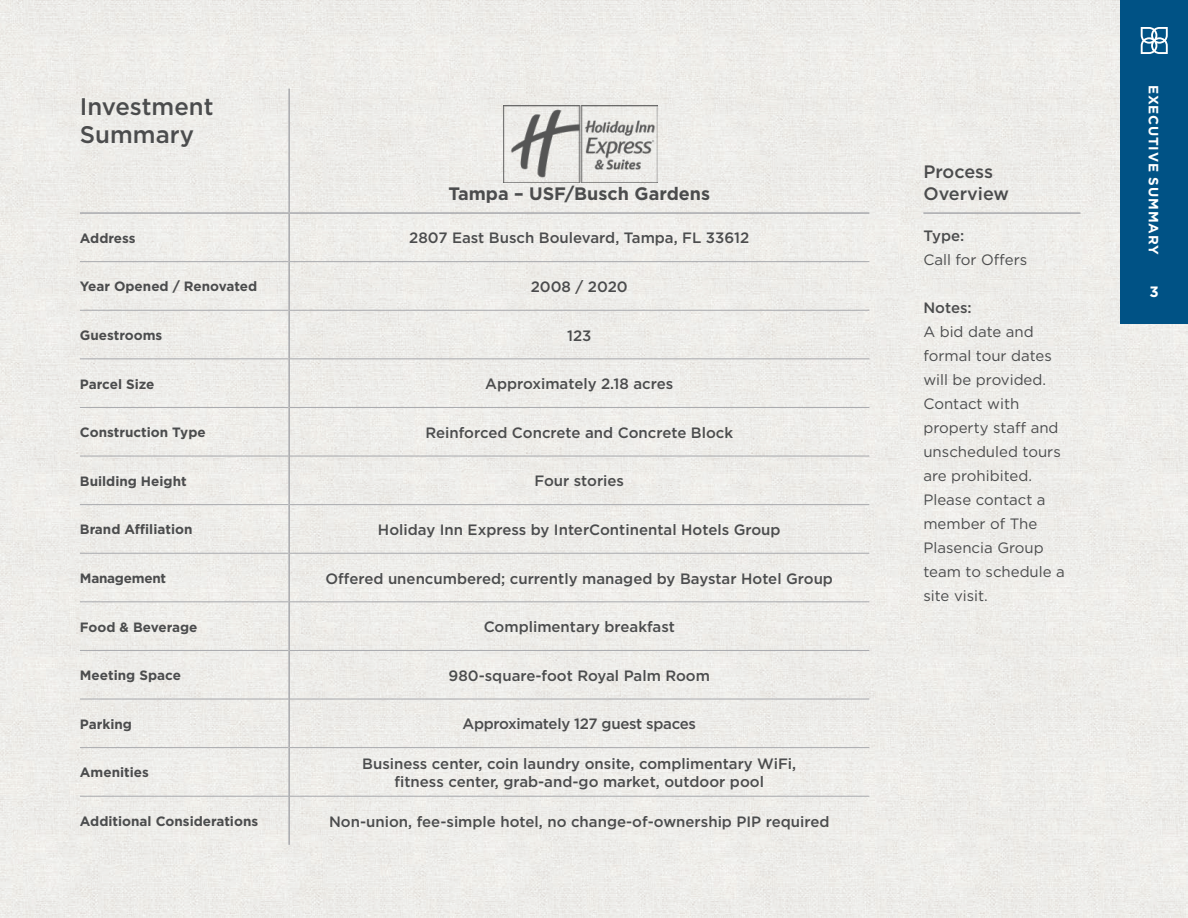
<style>
.page{position:relative;width:1188px;height:918px;background:#eeede9}
.page>*{position:absolute;margin:0;border:0;box-sizing:border-box;transform-origin:0 0}
.t1{font:500 24px/28.8px "Gotham";color:#4b4c4d}
.t2{font:700 18px "Gotham";color:#4b4c4d}
.t3{font:500 18px/21.6px "Gotham";color:#4b4c4d}
.t4{font:500 15px/18px "Gotham";color:#4b4c4d;text-align:center}
.t5{font:15px/24px "Gotham";color:#4b4c4d}
.t6{font:500 15px "Gotham";letter-spacing:-.02em;color:#4b4c4d}
.t7{font:700 15px "Gotham";color:#fff}
.t8{font:700 13.5px "Gotham";color:#4b4c4d}
.t9{font:700 13.5px "Gotham";letter-spacing:.065em;color:#fff}
.t10{font:700 13.5px "Gotham";letter-spacing:-.02em;color:#4b4c4d}
</style>
<div class="page">
<div style="left:1120px;top:0;width:68px;height:324px;background:#005285"></div>
<svg style="left:1141px;top:27px;width:27px;height:27px"></svg>
<div style="left:0;top:475px;width:41px;height:443px;background:#eeedea"></div>
<hr style="left:80px;top:261px;width:208px;height:1px;background:#a8a9ad">
<hr style="left:290px;top:261px;width:579px;height:1px;background:#a8a9ad">
<hr style="left:80px;top:310px;width:208px;height:1px;background:#a8a9ad">
<hr style="left:290px;top:310px;width:579px;height:1px;background:#a8a9ad">
<hr style="left:80px;top:359px;width:208px;height:1px;background:#a8a9ad">
<hr style="left:290px;top:359px;width:579px;height:1px;background:#a8a9ad">
<hr style="left:80px;top:407px;width:208px;height:1px;background:#a8a9ad">
<hr style="left:290px;top:407px;width:579px;height:1px;background:#a8a9ad">
<hr style="left:80px;top:456px;width:208px;height:1px;background:#a8a9ad">
<hr style="left:290px;top:456px;width:579px;height:1px;background:#a8a9ad">
<hr style="left:80px;top:504px;width:208px;height:1px;background:#a8a9ad">
<hr style="left:290px;top:504px;width:579px;height:1px;background:#a8a9ad">
<hr style="left:80px;top:553px;width:208px;height:1px;background:#a8a9ad">
<hr style="left:290px;top:553px;width:579px;height:1px;background:#a8a9ad">
<hr style="left:80px;top:602px;width:208px;height:1px;background:#a8a9ad">
<hr style="left:290px;top:602px;width:579px;height:1px;background:#a8a9ad">
<hr style="left:80px;top:650px;width:208px;height:1px;background:#a8a9ad">
<hr style="left:290px;top:650px;width:579px;height:1px;background:#a8a9ad">
<hr style="left:80px;top:699px;width:208px;height:1px;background:#a8a9ad">
<hr style="left:290px;top:699px;width:579px;height:1px;background:#a8a9ad">
<hr style="left:80px;top:747px;width:208px;height:1px;background:#a8a9ad">
<hr style="left:290px;top:747px;width:579px;height:1px;background:#a8a9ad">
<hr style="left:80px;top:212px;width:209px;height:2px;background:#a8a9ad">
<hr style="left:289px;top:212px;width:580px;height:2px;background:#a8a9ad">
<hr style="left:288px;top:214px;width:2px;height:48px;background:#a8a9ad">
<hr style="left:288px;top:262px;width:2px;height:48px;background:#a8a9ad">
<hr style="left:288px;top:310px;width:2px;height:49px;background:#a8a9ad">
<hr style="left:288px;top:359px;width:2px;height:48px;background:#a8a9ad">
<hr style="left:288px;top:407px;width:2px;height:49px;background:#a8a9ad">
<hr style="left:288px;top:456px;width:2px;height:49px;background:#a8a9ad">
<hr style="left:288px;top:505px;width:2px;height:48px;background:#a8a9ad">
<hr style="left:288px;top:553px;width:2px;height:49px;background:#a8a9ad">
<hr style="left:288px;top:602px;width:2px;height:48px;background:#a8a9ad">
<hr style="left:288px;top:650px;width:2px;height:49px;background:#a8a9ad">
<hr style="left:288px;top:699px;width:2px;height:49px;background:#a8a9ad">
<hr style="left:288px;top:748px;width:2px;height:48px;background:#a8a9ad">
<hr style="left:288px;top:796px;width:2px;height:49px;background:#a8a9ad">
<hr style="left:288px;top:89px;width:2px;height:123px;background:#a8a9ad">
<hr style="left:80px;top:796px;width:209px;height:1px;background:#a8a9ad">
<hr style="left:289px;top:796px;width:580px;height:1px;background:#a8a9ad">
<img style="left:504px;top:106px;width:154px;height:76px">
<hr style="left:923px;top:212px;width:158px;height:2px;background:#a8a9ad">
<h1 class="t1" style="left:80px;top:91px;width:135px">Investment<br>Summary</h1>
<p class="t2" style="left:448px;top:181px;width:263px">Tampa – USF/Busch Gardens</p>
<p class="t8" style="left:80px;top:229px;width:57px">Address</p>
<p class="t4" style="left:409px;top:229px;width:341px">2807 East Busch Boulevard, Tampa, FL 33612</p>
<p class="t8" style="left:80px;top:278px;width:179px">Year Opened / Renovated</p>
<p class="t4" style="left:531px;top:277px;width:99px">2008 / 2020</p>
<p class="t8" style="left:80px;top:326px;width:84px">Guestrooms</p>
<p class="t4" style="left:567px;top:326px;width:26px">123</p>
<p class="t8" style="left:80px;top:375px;width:76px">Parcel Size</p>
<p class="t4" style="left:485px;top:375px;width:190px">Approximately 2.18 acres</p>
<p class="t8" style="left:80px;top:423px;width:127px">Construction Type</p>
<p class="t4" style="left:425px;top:423px;width:309px">Reinforced Concrete and Concrete Block</p>
<p class="t8" style="left:80px;top:472px;width:108px">Building Height</p>
<p class="t4" style="left:534px;top:472px;width:91px">Four stories</p>
<p class="t8" style="left:80px;top:521px;width:114px">Brand Affiliation</p>
<p class="t4" style="left:378px;top:520px;width:404px">Holiday Inn Express by InterContinental Hotels Group</p>
<p class="t10" style="left:80px;top:569px;width:88px">Management</p>
<p class="t4" style="left:326px;top:569px;width:509px">Offered unencumbered; currently managed by Baystar Hotel Group</p>
<p class="t8" style="left:80px;top:618px;width:119px">Food &amp; Beverage</p>
<p class="t4" style="left:484px;top:618px;width:193px">Complimentary breakfast</p>
<p class="t8" style="left:80px;top:666px;width:103px">Meeting Space</p>
<p class="t4" style="left:449px;top:666px;width:263px">980-square-foot Royal Palm Room</p>
<p class="t8" style="left:80px;top:715px;width:54px">Parking</p>
<p class="t6" style="left:462px;top:714px;width:235px">Approximately 127 guest spaces</p>
<p class="t8" style="left:80px;top:764px;width:70px">Amenities</p>
<p class="t4" style="left:362px;top:754px;width:436px">Business center, coin laundry onsite, complimentary WiFi, fitness center, grab-and-go market, outdoor pool</p>
<p class="t8" style="left:80px;top:812px;width:180px">Additional Considerations</p>
<p class="t4" style="left:329px;top:812px;width:502px">Non-union, fee-simple hotel, no change-of-ownership PIP required</p>
<p class="t3" style="left:923px;top:161px;width:87px">Process<br>Overview</p>
<p class="t4" style="left:923px;top:227px;width:42px">Type:</p>
<p class="t5" style="left:923px;top:248px;width:105px">Call for Offers</p>
<p class="t4" style="left:923px;top:299px;width:50px">Notes:</p>
<p class="t5" style="left:923px;top:320px;width:143px">A bid date and formal tour dates will be provided.<br>Contact with property staff and unscheduled tours are prohibited.<br>Please contact a member of The<br>Plasencia Group team to schedule a site visit.</p>
<p class="t9" style="left:1163px;top:85px;width:172px;rotate:90deg">EXECUTIVE SUMMARY</p>
<p class="t7" style="left:1150px;top:282px;width:11px">3</p>
</div>
